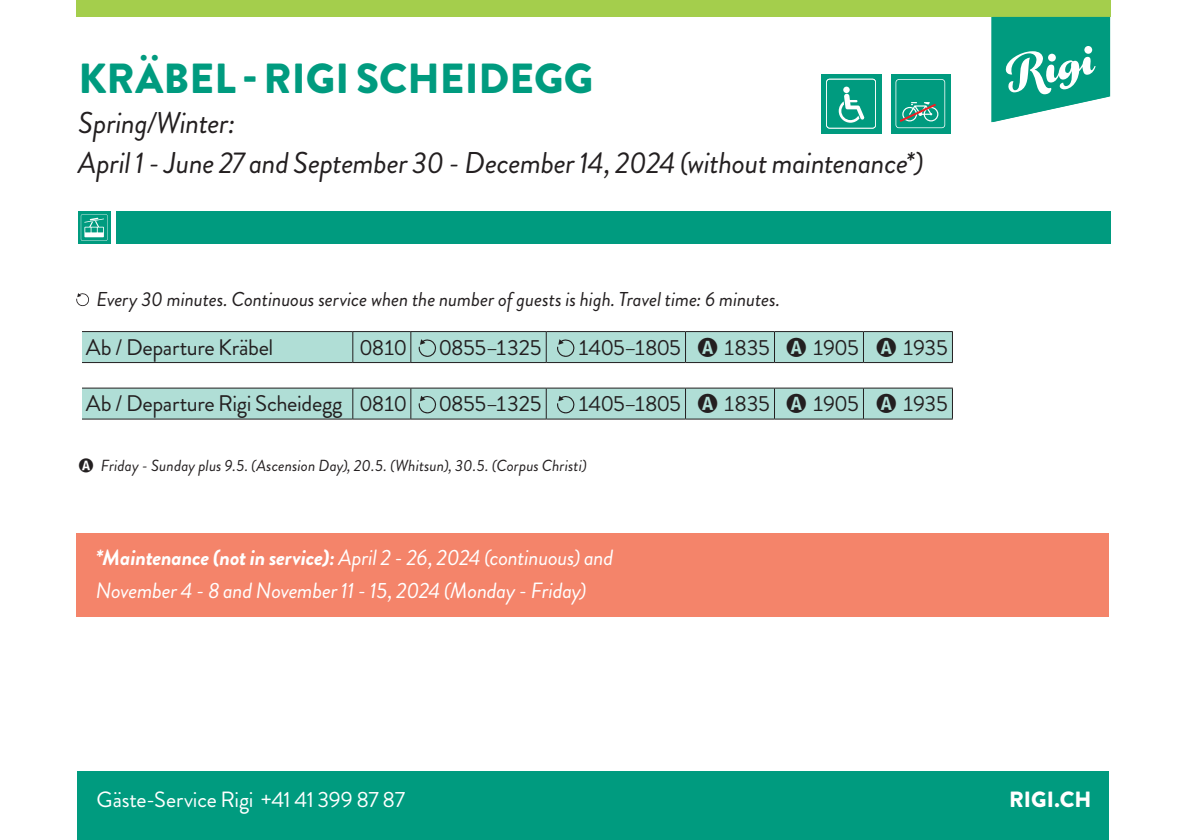
<style>
.page{position:relative;width:1191px;height:840px;background:#fff}
.page>*{position:absolute;margin:0;border:0;box-sizing:border-box;transform-origin:0 0}
.t1{font:900 42px "Brandon Grotesque";color:#009b7f}
.t2{font:italic 30px "Brandon Grotesque";letter-spacing:-.015em;color:#231f20}
.t3{font:22.6px "Brandon Grotesque";letter-spacing:-.015em;color:#231f20}
.A-Boxtitel-hellgrün{font:italic 22px "Brandon Grotesque";letter-spacing:-.015em;color:#fff}
.t4{font:22px "Brandon Grotesque";letter-spacing:-.01em;color:#fff}
.t5{font:900 22px "Brandon Grotesque";color:#fff}
.t6{font:21.8px "Brandon Grotesque";letter-spacing:-.08em;color:#231f20}
.F-Fussnote_Copy_mit_Zahl{font:italic 20px "Brandon Grotesque";letter-spacing:-.005em;color:#231f20}
.hinweise{font:italic 16px "Brandon Grotesque";letter-spacing:.005em;color:#231f20}
.s1{font-size:21.8px}
.s2{font-weight:700}
</style>
<div class="page">
<div style="left:77px;top:771px;width:1031px;height:68px;background:#009b7f"></div>
<div style="left:78px;top:0;width:1032px;height:17px;background:#a4ce4c"></div>
<svg style="left:991px;top:17px;width:119px;height:105px"></svg>
<div style="left:116px;top:211px;width:994px;height:33px;background:#009b7f"></div>
<div style="left:78px;top:211px;width:32px;height:33px;background:#009b7f"></div>
<svg style="left:81px;top:214px;width:27px;height:27px"></svg>
<svg style="left:82px;top:332px;width:870px;height:86px;fill:#b0ded6"></svg>
<hr style="left:82px;top:331px;width:271px;height:1px;background:#231f20">
<hr style="left:353px;top:331px;width:58px;height:1px;background:#231f20">
<hr style="left:352px;top:332px;width:1px;height:30px;background:#231f20">
<hr style="left:411px;top:331px;width:135px;height:1px;background:#231f20">
<hr style="left:410px;top:332px;width:1px;height:30px;background:#231f20">
<hr style="left:546px;top:331px;width:139px;height:1px;background:#231f20">
<hr style="left:546px;top:332px;width:1px;height:30px;background:#231f20">
<hr style="left:685px;top:331px;width:89px;height:1px;background:#231f20">
<hr style="left:685px;top:332px;width:1px;height:30px;background:#231f20">
<hr style="left:774px;top:331px;width:89px;height:1px;background:#231f20">
<hr style="left:774px;top:332px;width:1px;height:30px;background:#231f20">
<hr style="left:863px;top:331px;width:89px;height:1px;background:#231f20">
<hr style="left:863px;top:332px;width:1px;height:30px;background:#231f20">
<hr style="left:952px;top:332px;width:1px;height:30px;background:#231f20">
<hr style="left:353px;top:362px;width:58px;height:1px;background:#231f20">
<hr style="left:411px;top:362px;width:135px;height:1px;background:#231f20">
<hr style="left:546px;top:362px;width:139px;height:1px;background:#231f20">
<hr style="left:685px;top:362px;width:89px;height:1px;background:#231f20">
<hr style="left:774px;top:362px;width:89px;height:1px;background:#231f20">
<hr style="left:863px;top:362px;width:89px;height:1px;background:#231f20">
<hr style="left:353px;top:387px;width:58px;height:1px;background:#231f20">
<hr style="left:352px;top:388px;width:1px;height:30px;background:#231f20">
<hr style="left:411px;top:387px;width:135px;height:1px;background:#231f20">
<hr style="left:410px;top:388px;width:1px;height:30px;background:#231f20">
<hr style="left:546px;top:387px;width:139px;height:1px;background:#231f20">
<hr style="left:546px;top:388px;width:1px;height:30px;background:#231f20">
<hr style="left:685px;top:387px;width:89px;height:1px;background:#231f20">
<hr style="left:685px;top:388px;width:1px;height:30px;background:#231f20">
<hr style="left:774px;top:387px;width:89px;height:1px;background:#231f20">
<hr style="left:774px;top:388px;width:1px;height:30px;background:#231f20">
<hr style="left:863px;top:387px;width:89px;height:1px;background:#231f20">
<hr style="left:863px;top:388px;width:1px;height:30px;background:#231f20">
<hr style="left:952px;top:388px;width:1px;height:30px;background:#231f20">
<hr style="left:82px;top:362px;width:271px;height:1px;background:#231f20">
<hr style="left:82px;top:387px;width:271px;height:1px;background:#231f20">
<hr style="left:82px;top:418px;width:271px;height:1px;background:#231f20">
<hr style="left:353px;top:418px;width:58px;height:1px;background:#231f20">
<hr style="left:411px;top:418px;width:135px;height:1px;background:#231f20">
<hr style="left:546px;top:418px;width:139px;height:1px;background:#231f20">
<hr style="left:685px;top:418px;width:89px;height:1px;background:#231f20">
<hr style="left:774px;top:418px;width:89px;height:1px;background:#231f20">
<hr style="left:863px;top:418px;width:89px;height:1px;background:#231f20">
<svg style="left:418px;top:339px;width:18px;height:17px"></svg>
<svg style="left:557px;top:339px;width:17px;height:17px"></svg>
<svg style="left:418px;top:395px;width:18px;height:18px"></svg>
<svg style="left:557px;top:395px;width:17px;height:18px"></svg>
<div style="left:891px;top:74px;width:59px;height:59px;background:#009b7f"></div>
<svg style="left:895px;top:79px;width:50px;height:49px"></svg>
<div style="left:821px;top:74px;width:60px;height:59px;background:#009b7f"></div>
<svg style="left:826px;top:79px;width:50px;height:49px"></svg>
<svg style="left:76px;top:293px;width:13px;height:13px"></svg>
<div style="left:76px;top:533px;width:1032px;height:83px;background:#f4846a"></div>
<svg style="left:698px;top:337px;width:19px;height:19px"></svg>
<svg style="left:787px;top:337px;width:19px;height:19px"></svg>
<svg style="left:877px;top:337px;width:19px;height:19px"></svg>
<svg style="left:698px;top:394px;width:19px;height:19px"></svg>
<svg style="left:787px;top:394px;width:19px;height:19px"></svg>
<svg style="left:877px;top:394px;width:19px;height:19px"></svg>
<p class="t1" style="left:78px;top:49px;width:516px">KRÄBEL - RIGI SCHEIDEGG</p>
<p class="t2" style="left:78px;top:102px;width:159px">Spring/Winter:</p>
<p class="t2" style="left:78px;top:142px;width:847px">April 1 - June 27 and September 30 - December 14, 2024 (without maintenance*)</p>
<p class="F-Fussnote_Copy_mit_Zahl" style="left:97px;top:285px;width:685px">Every 30 minutes. Continuous service when the number of guests is high. Travel time: 6 minutes.</p>
<p class="t3" style="left:86px;top:331px;width:189px">Ab / Departure Kräbel</p>
<p class="t6" style="left:359px;top:332px;width:49px">0810</p>
<p class="t6" style="left:439px;top:332px;width:105px">0855–1325</p>
<p class="t6" style="left:577px;top:332px;width:106px">1405–1805</p>
<p class="t6" style="left:723px;top:332px;width:49px">1835</p>
<p class="t6" style="left:811px;top:332px;width:49px">1905</p>
<p class="t6" style="left:901px;top:332px;width:48px">1935</p>
<p class="t3" style="left:86px;top:388px;width:322px">Ab / Departure Rigi Scheidegg <span class="s1">0810</span></p>
<p class="t6" style="left:439px;top:389px;width:105px">0855–1325</p>
<p class="t6" style="left:577px;top:389px;width:106px">1405–1805</p>
<p class="t6" style="left:723px;top:388px;width:49px">1835</p>
<p class="t6" style="left:811px;top:388px;width:49px">1905</p>
<p class="t6" style="left:901px;top:388px;width:48px">1935</p>
<p class="hinweise" style="left:101px;top:454px;width:488px">Friday - Sunday plus 9.5. (Ascension Day), 20.5. (Whitsun), 30.5. (Corpus Christi)</p>
<p class="A-Boxtitel-hellgrün" style="left:96px;top:541px;width:519px"><span class="s2">*Maintenance (not in service):</span> April 2 - 26, 2024 (continuous) and</p>
<p class="A-Boxtitel-hellgrün" style="left:96px;top:574px;width:492px">November 4 - 8 and November 11 - 15, 2024 (Monday - Friday)</p>
<p class="t4" style="left:96px;top:783px;width:310px">Gäste-Service Rigi +41 41 399 87 87</p>
<p class="t5" style="left:1009px;top:783px;width:84px">RIGI.CH</p>
</div>
